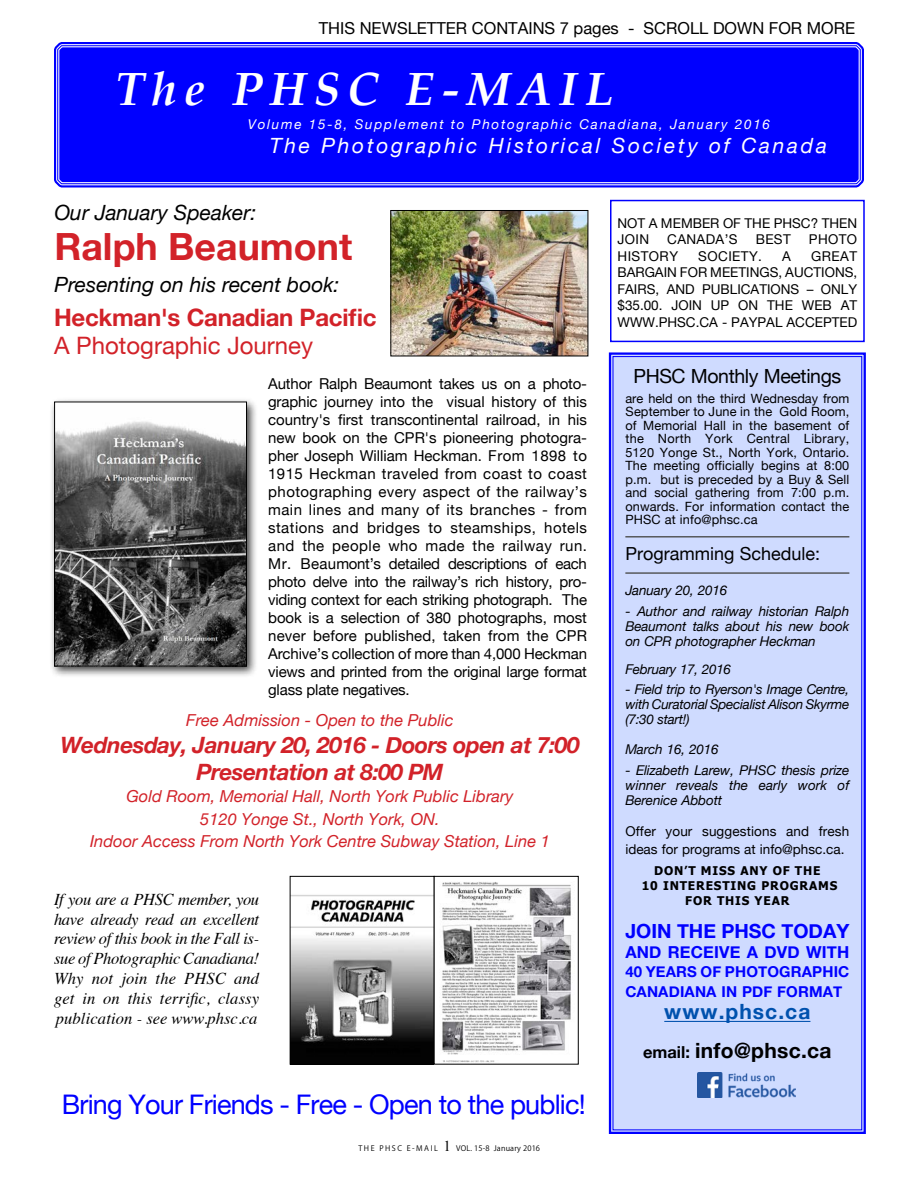
<style>
.page{position:relative;width:918px;height:1188px;background:#fff}
.page>*{position:absolute;margin:0;border:0;box-sizing:border-box;transform-origin:0 0}
.t1{font:italic 700 46.5px "Palatino";letter-spacing:.16em;color:#fff}
.t2{font:700 37.5px "Helvetica Neue";color:#d22229}
.t3{font:27px "Helvetica Neue";letter-spacing:-.03em;color:#00f}
.t4{font:700 24px "Helvetica Neue";letter-spacing:-.01em;color:#d22229}
.t5{font:24px "Helvetica Neue";color:#d22229}
.t6{font:italic 700 22.5px/27px "Helvetica Neue";letter-spacing:-.02em;color:#d22229;text-align:center}
.t7{font:italic 21px "Helvetica Neue";color:#000}
.t8{font:italic 21px "Helvetica Neue";letter-spacing:.13em;color:#fff}
.t9{font:700 21px/39px "Helvetica Neue";letter-spacing:.015em;color:#000;text-align:center}
.t10{font:19.5px "Helvetica Neue";letter-spacing:-.02em;color:#000}
.t11{font:700 19.5px "Helvetica Neue";color:#00f}
.t12{font:18px "Helvetica Neue";color:#000}
.t13{font:italic 16.5px/19.8px "Times";letter-spacing:.01em;color:#000;text-align:justify}
.t14{font:italic 16.5px/22.5px "Helvetica Neue";color:#d22229;text-align:center}
.t15{font:16.5px "Helvetica Neue";color:#000}
.t16{font:700 16.5px "Helvetica Neue";letter-spacing:.01em;color:#00f}
.t17{font:15px/18px "Helvetica Neue";letter-spacing:-.01em;color:#000;text-align:justify}
.t18{font:700 15px/19.5px "Helvetica Neue";letter-spacing:.01em;color:#00f}
.t19{font:italic 13.5px/15px "Helvetica Neue";letter-spacing:-.01em;color:#000;text-align:justify}
.t20{font:13.5px/16.5px "Helvetica Neue";color:#000}
.t21{font:italic 13.5px "Helvetica Neue";letter-spacing:.13em;color:#fff}
.t22{font:13.5px "Helvetica Neue";letter-spacing:.03em;color:#000}
.t23{font:12.75px/13.5px "Helvetica Neue";letter-spacing:.01em;color:#000;text-align:justify}
.t24{font:700 12px/15px "Tahoma";letter-spacing:.07em;color:#000;text-align:center}
.t25{font:7.5px "Koz Go Pr 6 N";letter-spacing:.025em;color:#000}
.s1{font-family:"Times New Roman";font-size:15px}
.s2{color:#fff}
.s3{color:#0051ae}
.s4{font-size:16.5px}
</style>
<div class="page">
<div style="left:608px;top:352px;width:258px;height:782px;background:#cfdbff"></div>
<div style="left:613px;top:356px;width:249px;height:774px;border:1px solid #00f"></div>
<div style="left:610px;top:200px;width:255px;height:142px;border:2px solid #00f"></div>
<svg style="left:54px;top:42px;width:810px;height:146px;background:#4747ff"></svg>
<svg style="left:56px;top:45px;width:805px;height:140px;background:#6363ff"></svg>
<div style="left:57px;top:46px;width:803px;height:137px;background:#00f"></div>
<img style="left:698px;top:1073px;width:98px;height:25px">
<img style="left:393px;top:212px;width:193px;height:142px">
<div style="left:391px;top:210px;width:197px;height:146px;border:1px solid #000"></div>
<div style="left:49px;top:397px;width:209px;height:281px;background:#000;opacity:.75"></div>
<img style="left:56px;top:404px;width:189px;height:260px">
<div style="left:54px;top:402px;width:193px;height:264px;border:1px solid #000"></div>
<img style="left:292px;top:895px;width:141px;height:168px">
<div style="left:290px;top:876px;width:145px;height:189px;border:1px solid #000"></div>
<img style="left:442px;top:882px;width:130px;height:181px">
<div style="left:434px;top:876px;width:145px;height:189px;border:1px solid #000"></div>
<p class="t15" style="left:319px;top:19px;width:538px">THIS NEWSLETTER CONTAINS 7 pages - SCROLL DOWN FOR MORE</p>
<h1 class="t1" style="left:116px;top:53px;width:499px">The PHSC E-MAIL</h1>
<p class="t21" style="left:248px;top:116px;width:524px">Volume 15-8, Supplement to Photographic Canadiana, January 2016</p>
<h3 class="t8" style="left:270px;top:133px;width:559px">The Photographic Historical Society of Canada</h3>
<h3 class="t7" style="left:54px;top:200px;width:203px">Our January Speaker:</h3>
<h2 class="t2" style="left:54px;top:224px;width:299px">Ralph Beaumont</h2>
<h3 class="t7" style="left:54px;top:272px;width:287px">Presenting on his recent book:</h3>
<h3 class="t4" style="left:54px;top:302px;width:324px">Heckman's Canadian Pacific</h3>
<h3 class="t5" style="left:54px;top:332px;width:261px">A Photographic Journey</h3>
<p class="t17" style="left:268px;top:374px;width:320px">Author Ralph Beaumont takes us on a photo&shy;graphic journey into the visual history of this country's first transcontinental railroad, in his new book on the CPR's pioneering photogra&shy;pher Joseph William Heckman. From 1898 to 1915 Heckman traveled from coast to coast photographing every aspect of the railway’s main lines and many of its branches - from stations and bridges to steamships, hotels and the people who made the railway run.<br>Mr. Beaumont’s detailed descriptions of each photo delve into the railway’s rich history, pro&shy;viding context for each striking photograph. The book is a selection of 380 photographs, most never before published, taken from the CPR Archive’s collection of more than 4,000 Heckman views and printed from the original large format glass plate negatives.</p>
<p class="t14" style="left:186px;top:709px;width:269px">Free Admission - Open to the Public</p>
<h3 class="t6" style="left:60px;top:731px;width:521px">Wednesday, January 20, 2016 - Doors open at 7:00<br>Presentation at 8:00 PM</h3>
<p class="t14" style="left:90px;top:785px;width:461px">Gold Room, Memorial Hall, North York Public Library<br>5120 Yonge St., North York, ON.<br>Indoor Access From North York Centre Subway Station, Line 1</p>
<p class="t13" style="left:54px;top:888px;width:207px">If you are a PHSC member, you have already read an excellent review of this book in the Fall is&shy;sue of Photographic Canadiana!<br>Why not join the PHSC and get in on this terrific, classy publication - see www.phsc.ca</p>
<h3 class="t3" style="left:62px;top:1088px;width:525px">Bring Your Friends - Free - Open to the public!</h3>
<p class="t25" style="left:358px;top:1144px;width:204px">T H E P H S C E - M A I L <span class="s1">1</span> VOL. 15-8 January 2016 <span class="s2">.. ..</span></p>
<p class="t20" style="left:618px;top:215px;width:241px">NOT A MEMBER OF THE PHSC? THEN<br>JOIN</p>
<p class="t20" style="left:667px;top:231px;width:72px">CANADA’S</p>
<p class="t20" style="left:756px;top:231px;width:37px">BEST</p>
<p class="t20" style="left:809px;top:231px;width:50px">PHOTO</p>
<p class="t22" style="left:618px;top:248px;width:62px">HISTORY</p>
<p class="t22" style="left:698px;top:248px;width:65px">SOCIETY.</p>
<p class="t20" style="left:782px;top:248px;width:10px">A</p>
<p class="t20" style="left:618px;top:248px;width:241px;text-align:justify;text-indent:194px">GREAT BARGAIN FOR MEETINGS, AUCTIONS, FAIRS, AND PUBLICATIONS – ONLY $35.00. JOIN UP ON THE WEB AT WWW.PHSC.CA - PAYPAL ACCEPTED</p>
<h3 class="t10" style="left:633px;top:364px;width:209px">PHSC Monthly Meetings</h3>
<p class="t23" style="left:625px;top:391px;width:226px">are held on the third Wednesday from September to June in the Gold Room, of Memorial Hall in the basement of the North York Central Library, 5120 Yonge St., North York, Ontario.<br>The meeting officially begins at 8:00 p.m. but is preceded by a Buy &amp; Sell and social gathering from 7:00 p.m. onwards. For information contact the PHSC at info@phsc.ca</p>
<p class="t12" style="left:625px;top:543px;width:196px">Programming Schedule:</p>
<p class="t19" style="left:625px;top:582px;width:104px">January 20, 2016</p>
<p class="t19" style="left:625px;top:603px;width:225px">- Author and railway historian Ralph Beaumont talks about his new book on CPR photographer Heckman</p>
<p class="t19" style="left:625px;top:662px;width:107px">February 17, 2016</p>
<p class="t19" style="left:625px;top:681px;width:226px">- Field trip to Ryerson's Image Centre, with Curatorial Specialist Alison Skyrme (7:30 start!)</p>
<p class="t19" style="left:625px;top:741px;width:95px">March 16, 2016</p>
<p class="t19" style="left:625px;top:762px;width:225px">- Elizabeth Larew, PHSC thesis prize winner reveals the early work of Berenice Abbott</p>
<p class="t20" style="left:625px;top:822px;width:225px;line-height:18px">Offer your suggestions and fresh ideas for programs at info@phsc.ca.</p>
<p class="t24" style="left:642px;top:864px;width:197px">DON’T MISS ANY OF THE<br>10 INTERESTING PROGRAMS<br>FOR THIS YEAR</p>
<h3 class="t11" style="left:625px;top:919px;width:225px">JOIN THE PHSC TODAY</h3>
<p class="t16" style="left:625px;top:942px;width:226px">AND RECEIVE A DVD WITH</p>
<p class="t18" style="left:625px;top:962px;width:226px">40 YEARS OF PHOTOGRAPHIC<br>CANADIANA IN PDF FORMAT</p>
<h3 class="t9" style="left:643px;top:992px;width:190px"><span class="s3">www.phsc.ca </span><span class="s4">email:</span> info@phsc.ca</h3>
</div>
